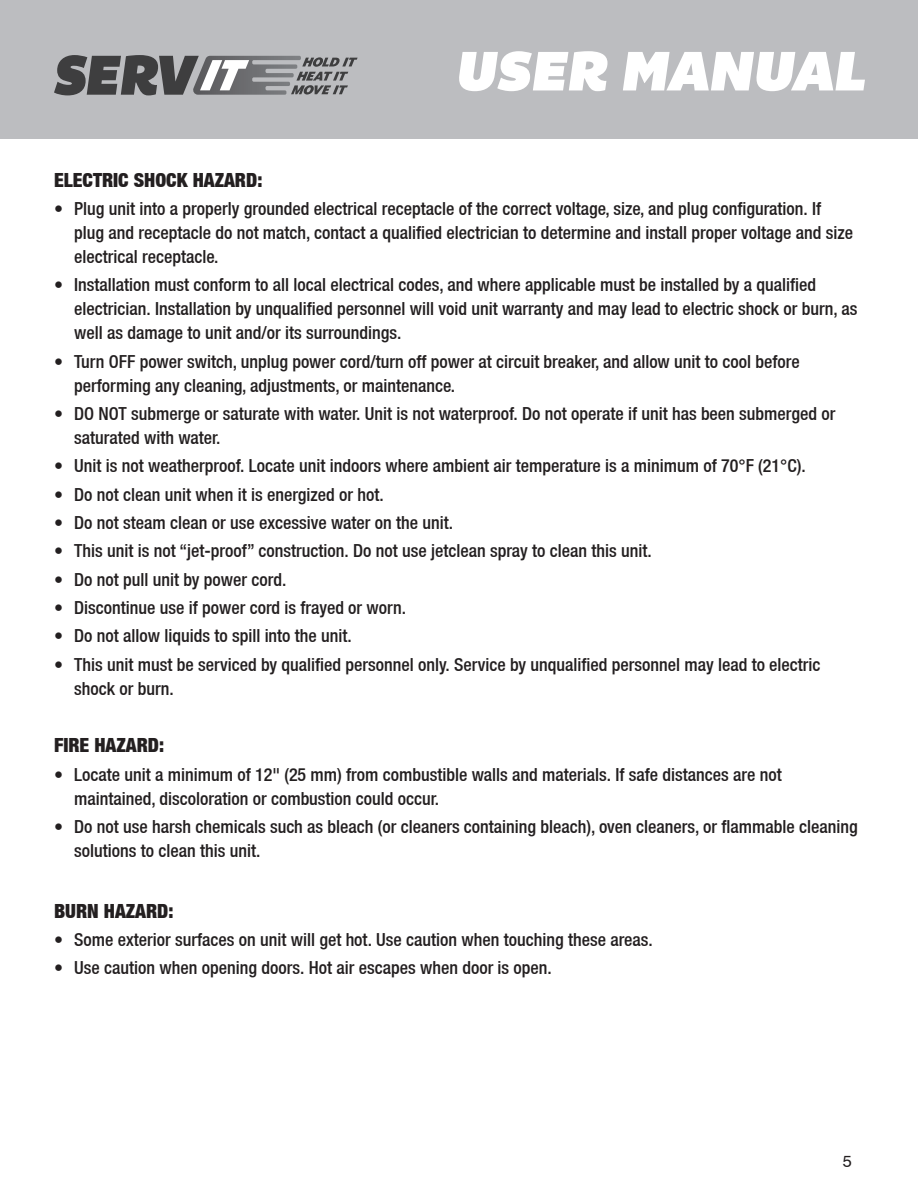
<style>
.page{position:relative;width:918px;height:1188px;background:#fff}
.page>*{position:absolute;margin:0;border:0;box-sizing:border-box;transform-origin:0 0}
.t1{font:italic 57px "Bemio";letter-spacing:-.005em;color:#fff}
.t2{font:900 condensed 19.5px "Helvetica Neue LT";color:#231f20}
.t3{font:500 condensed 18px/24px "Helvetica Neue LT";color:#231f20}
.t4{font:16.5px "Swiss 721 BT";color:#231f20}
</style>
<div class="page">
<div style="left:0;top:0;width:918px;height:138px;background:#bcbdc0"></div>
<svg style="left:54px;top:55px;width:304px;height:40px"></svg>
<h1 class="t1" style="left:454px;top:26px;width:411px">USER MANUAL</h1>
<p class="t2" style="left:54px;top:168px;width:210px">ELECTRIC SHOCK HAZARD:</p>
<p class="t3" style="left:74px;top:196px;width:780px;text-indent:-20px">• Plug unit into a properly grounded electrical receptacle of the correct voltage, size, and plug configuration. If plug and receptacle do not match, contact a qualified electrician to determine and install proper voltage and size electrical receptacle.</p>
<p class="t3" style="left:74px;top:273px;width:785px;text-indent:-20px">• Installation must conform to all local electrical codes, and where applicable must be installed by a qualified electrician. Installation by unqualified personnel will void unit warranty and may lead to electric shock or burn, as well as damage to unit and/or its surroundings.</p>
<p class="t3" style="left:74px;top:349px;width:727px;text-indent:-20px">• Turn OFF power switch, unplug power cord/turn off power at circuit breaker, and allow unit to cool before performing any cleaning, adjustments, or maintenance.</p>
<p class="t3" style="left:74px;top:401px;width:763px;text-indent:-20px">• DO NOT submerge or saturate with water. Unit is not waterproof. Do not operate if unit has been submerged or saturated with water.</p>
<p class="t3" style="left:54px;top:454px;width:753px">• Unit is not weatherproof. Locate unit indoors where ambient air temperature is a minimum of 70°F (21°C).</p>
<p class="t3" style="left:54px;top:482px;width:331px">• Do not clean unit when it is energized or hot.</p>
<p class="t3" style="left:54px;top:510px;width:401px">• Do not steam clean or use excessive water on the unit.</p>
<p class="t3" style="left:54px;top:539px;width:599px">• This unit is not “jet-proof” construction. Do not use jetclean spray to clean this unit.</p>
<p class="t3" style="left:54px;top:567px;width:234px">• Do not pull unit by power cord.</p>
<p class="t3" style="left:54px;top:595px;width:354px">• Discontinue use if power cord is frayed or worn.</p>
<p class="t3" style="left:54px;top:624px;width:299px">• Do not allow liquids to spill into the unit.</p>
<p class="t3" style="left:74px;top:652px;width:748px;text-indent:-20px">• This unit must be serviced by qualified personnel only. Service by unqualified personnel may lead to electric shock or burn.</p>
<p class="t2" style="left:54px;top:733px;width:112px">FIRE HAZARD:</p>
<p class="t3" style="left:74px;top:762px;width:709px;text-indent:-20px">• Locate unit a minimum of 12" (25 mm) from combustible walls and materials. If safe distances are not maintained, discoloration or combustion could occur.</p>
<p class="t3" style="left:74px;top:814px;width:785px;text-indent:-20px">• Do not use harsh chemicals such as bleach (or cleaners containing bleach), oven cleaners, or flammable cleaning solutions to clean this unit.</p>
<p class="t2" style="left:54px;top:899px;width:121px">BURN HAZARD:</p>
<p class="t3" style="left:54px;top:927px;width:600px">• Some exterior surfaces on unit will get hot. Use caution when touching these areas.</p>
<p class="t3" style="left:54px;top:956px;width:499px">• Use caution when opening doors. Hot air escapes when door is open.</p>
<p class="t4" style="left:843px;top:1150px;width:11px">5</p>
</div>
